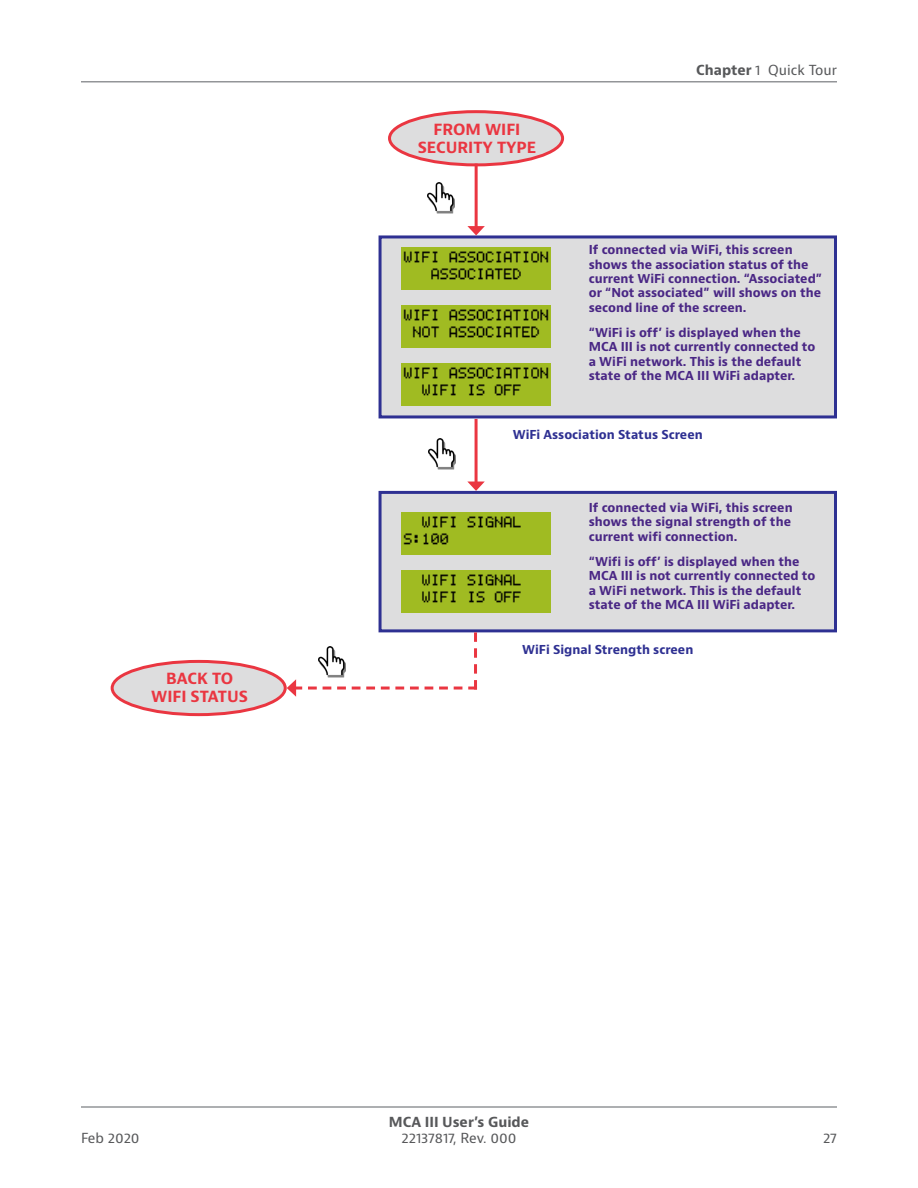
<style>
.page{position:relative;width:918px;height:1188px;background:#fff}
.page>*{position:absolute;margin:0;border:0;box-sizing:border-box;transform-origin:0 0}
.Body_1{font:700 15px/18px "Bernino Sans";color:#ea3641;text-align:center}
.t1{font:13.5px "Bernino Sans";letter-spacing:-.005em;color:#57585a}
.t2{font:700 13.5px "Bernino Sans";color:#57585a}
.Body_1-2{font:700 12px/14.4px "Bernino Sans";color:#4a2785}
.Body_1-3{font:700 12px "Bernino Sans";color:#2e3092}
.s1{font-weight:700}
</style>
<div class="page">
<hr style="left:81px;top:1106px;width:756px;height:2px;background:#939598">
<hr style="left:81px;top:81px;width:756px;height:1px;background:#939598">
<div style="left:379px;top:235px;width:458px;height:183px;background:#ddddde;border:3px solid #2e3092"></div>
<img style="left:402px;top:247px;width:148px;height:42px">
<img style="left:402px;top:305px;width:148px;height:42px">
<img style="left:402px;top:363px;width:148px;height:42px">
<hr style="left:475px;top:419px;width:3px;height:65px;background:#ea3641">
<svg style="left:467px;top:482px;width:18px;height:9px"></svg>
<img style="left:429px;top:438px;width:27px;height:31px">
<div style="left:390px;top:112px;width:173px;height:53px;background:#ddddde;border-radius:50%"></div>
<div style="left:388px;top:110px;width:176px;height:56px;border:3px solid #ea3641;border-radius:50%"></div>
<hr style="left:475px;top:164px;width:3px;height:65px;background:#ea3641">
<svg style="left:467px;top:226px;width:18px;height:9px"></svg>
<img style="left:428px;top:182px;width:27px;height:32px">
<div style="left:379px;top:491px;width:458px;height:141px;background:#ddddde;border:3px solid #2e3092"></div>
<img style="left:402px;top:512px;width:148px;height:42px">
<img style="left:402px;top:571px;width:148px;height:42px">
<div style="left:112px;top:661px;width:173px;height:54px;background:#ddddde;border-radius:50%"></div>
<div style="left:111px;top:660px;width:176px;height:56px;border:3px solid #ea3641;border-radius:50%"></div>
<svg style="left:287px;top:632px;width:190px;height:65px"></svg>
<p class="Body_1" style="left:418px;top:121px;width:120px">FROM WIFI<br>SECURITY TYPE</p>
<p class="t1" style="left:696px;top:62px;width:142px"><span class="s1">Chapter</span> 1 Quick Tour</p>
<p class="Body_1-2" style="left:589px;top:243px;width:235px">If connected via WiFi, this screen shows the association status of the current WiFi connection. “Associated” or “Not associated” will shows on the second line of the screen.</p>
<p class="Body_1-2" style="left:589px;top:326px;width:228px">“WiFi is off’ is displayed when the MCA III is not currently connected to a WiFi network. This is the default state of the MCA III WiFi adapter.</p>
<p class="Body_1-3" style="left:513px;top:426px;width:191px">WiFi Association Status Screen</p>
<p class="Body_1" style="left:151px;top:670px;width:98px">BACK TO<br>WIFI STATUS</p>
<p class="Body_1-2" style="left:589px;top:501px;width:205px">If connected via WiFi, this screen shows the signal strength of the current wifi connection.</p>
<p class="Body_1-2" style="left:589px;top:555px;width:228px">“Wifi is off’ is displayed when the MCA III is not currently connected to a WiFi network. This is the default state of the MCA III WiFi adapter.</p>
<p class="Body_1-3" style="left:522px;top:642px;width:173px">WiFi Signal Strength screen</p>
<p class="t2" style="left:389px;top:1113px;width:142px">MCA III User’s Guide</p>
<p class="t1" style="left:81px;top:1129px;width:60px">Feb 2020</p>
<p class="t1" style="left:401px;top:1129px;width:117px">22137817, Rev. 000</p>
<p class="t1" style="left:823px;top:1129px;width:15px">27</p>
</div>
